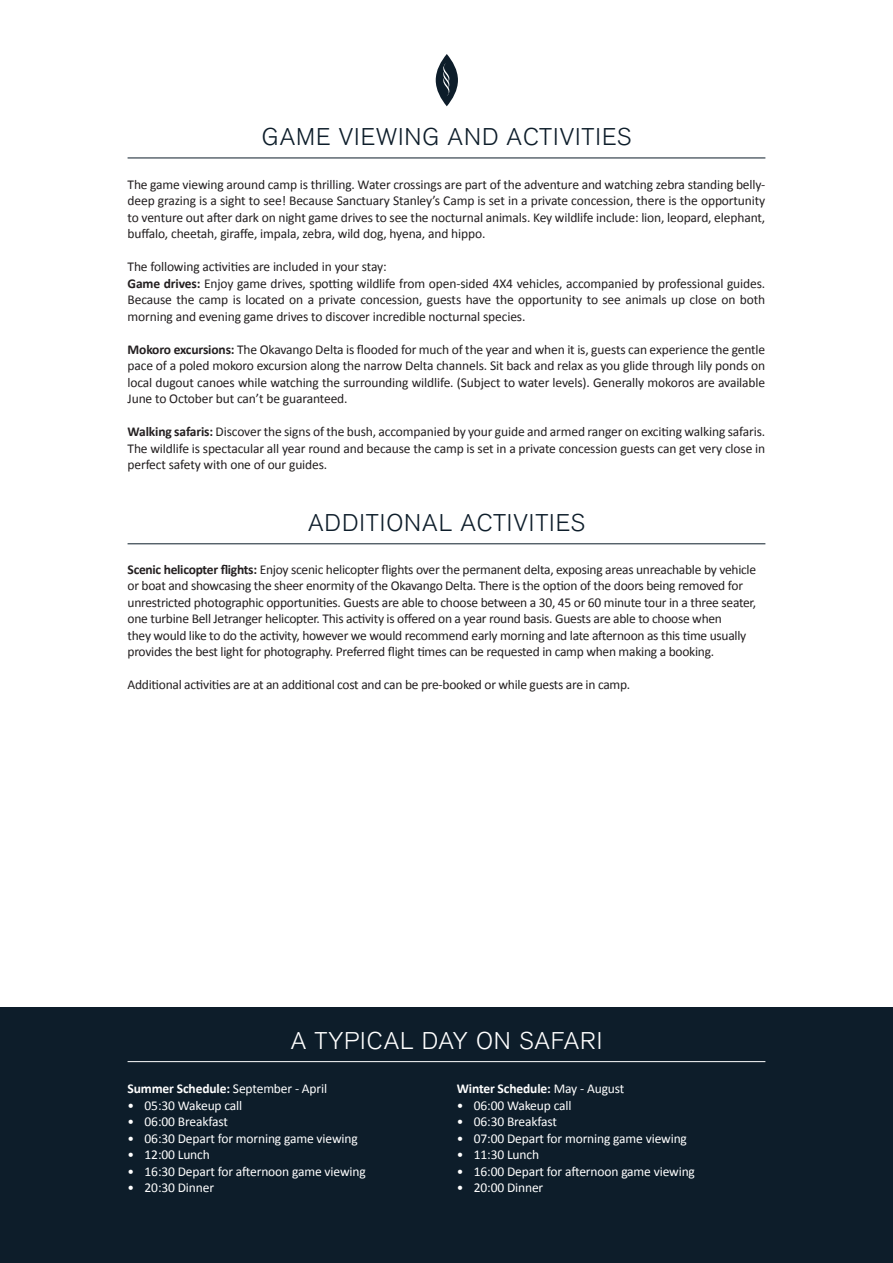
<style>
.page{position:relative;width:893px;height:1263px;background:#fff}
.page>*{position:absolute;margin:0;border:0;box-sizing:border-box;transform-origin:0 0}
.t1{font:300 24px "Akzidenz Grotesk BQ";letter-spacing:.04em;color:#0d1d2a}
.t2{font:300 24px "Akzidenz Grotesk BQ";letter-spacing:.04em;color:#fff}
.t3{font:13.5px/16.5px "Calibri";letter-spacing:-.02em;color:#231f20;text-align:justify}
.t4{font:13.5px "Calibri";letter-spacing:-.01em;color:#fff}
.t5{font:700 13.5px "Calibri";letter-spacing:-.01em;color:#fff}
.s1{font-weight:700}
.s2{font-weight:400}
</style>
<div class="page">
<hr style="left:128px;top:158px;width:637px;height:1px;background:#0d1d2a">
<svg style="left:436px;top:54px;width:22px;height:52px"></svg>
<div style="left:0;top:1007px;width:893px;height:256px;background:#0d1d2a"></div>
<hr style="left:128px;top:1061px;width:637px;height:1px;background:#fff">
<hr style="left:128px;top:543px;width:637px;height:1px;background:#0d1d2a">
<h1 class="t1" style="left:262px;top:123px;width:371px">GAME VIEWING AND ACTIVITIES</h1>
<p class="t3" style="left:128px;top:176px;width:639px">The game viewing around camp is thrilling. Water crossings are part of the adventure and watching zebra standing belly&shy;deep grazing is a sight to see! Because Sanctuary Stanley’s Camp is set in a private concession, there is the opportunity to venture out after dark on night game drives to see the nocturnal animals. Key wildlife include: lion, leopard, elephant, buffalo, cheetah, giraffe, impala, zebra, wild dog, hyena, and hippo.</p>
<p class="t3" style="left:128px;top:259px;width:639px;text-align:left">The following activities are included in your stay:<br><span class="s1">Game drives:</span> Enjoy game drives, spotting wildlife from open-sided 4X4 vehicles, accompanied by professional guides.<br>Because the camp is located on a private concession, guests have the opportunity to see animals up close on both morning and evening game drives to discover incredible nocturnal species.</p>
<p class="t3" style="left:128px;top:341px;width:639px"><span class="s1">Mokoro excursions:</span> The Okavango Delta is flooded for much of the year and when it is, guests can experience the gentle pace of a poled mokoro excursion along the narrow Delta channels. Sit back and relax as you glide through lily ponds on local dugout canoes while watching the surrounding wildlife. (Subject to water levels). Generally mokoros are available June to October but can’t be guaranteed.</p>
<p class="t3" style="left:128px;top:423px;width:639px"><span class="s1">Walking safaris:</span> Discover the signs of the bush, accompanied by your guide and armed ranger on exciting walking safaris.<br>The wildlife is spectacular all year round and because the camp is set in a private concession guests can get very close in perfect safety with one of our guides.</p>
<h1 class="t1" style="left:308px;top:509px;width:278px">ADDITIONAL ACTIVITIES</h1>
<p class="t3" style="left:128px;top:561px;width:630px;text-align:left"><span class="s1">Scenic helicopter flights:</span> Enjoy scenic helicopter flights over the permanent delta, exposing areas unreachable by vehicle or boat and showcasing the sheer enormity of the Okavango Delta. There is the option of the doors being removed for unrestricted photographic opportunities. Guests are able to choose between a 30, 45 or 60 minute tour in a three seater, one turbine Bell Jetranger helicopter. This activity is offered on a year round basis. Guests are able to choose when<br>they would like to do the activity, however we would recommend early morning and late afternoon as this time usually provides the best light for photography. Preferred flight times can be requested in camp when making a booking.</p>
<p class="t3" style="left:128px;top:677px;width:504px">Additional activities are at an additional cost and can be pre-booked or while guests are in camp.</p>
<h1 class="t2" style="left:291px;top:1027px;width:313px">A TYPICAL DAY ON SAFARI</h1>
<p class="t5" style="left:128px;top:1080px;width:201px">Summer Schedule: <span class="s2">September - April</span></p>
<p class="t4" style="left:128px;top:1096px;width:116px">• 05:30 Wakeup call</p>
<p class="t4" style="left:128px;top:1113px;width:102px">• 06:00 Breakfast</p>
<p class="t4" style="left:128px;top:1129px;width:232px">• 06:30 Depart for morning game viewing</p>
<p class="t4" style="left:128px;top:1146px;width:84px">• 12:00 Lunch</p>
<p class="t4" style="left:128px;top:1162px;width:240px">• 16:30 Depart for afternoon game viewing</p>
<p class="t4" style="left:128px;top:1179px;width:88px">• 20:30 Dinner</p>
<p class="t5" style="left:457px;top:1080px;width:169px">Winter Schedule: <span class="s2">May - August</span></p>
<p class="t4" style="left:457px;top:1096px;width:116px">• 06:00 Wakeup call</p>
<p class="t4" style="left:457px;top:1113px;width:102px">• 06:30 Breakfast</p>
<p class="t4" style="left:457px;top:1129px;width:232px">• 07:00 Depart for morning game viewing</p>
<p class="t4" style="left:457px;top:1146px;width:84px">• 11:30 Lunch</p>
<p class="t4" style="left:457px;top:1162px;width:240px">• 16:00 Depart for afternoon game viewing</p>
<p class="t4" style="left:457px;top:1179px;width:88px">• 20:00 Dinner</p>
</div>
